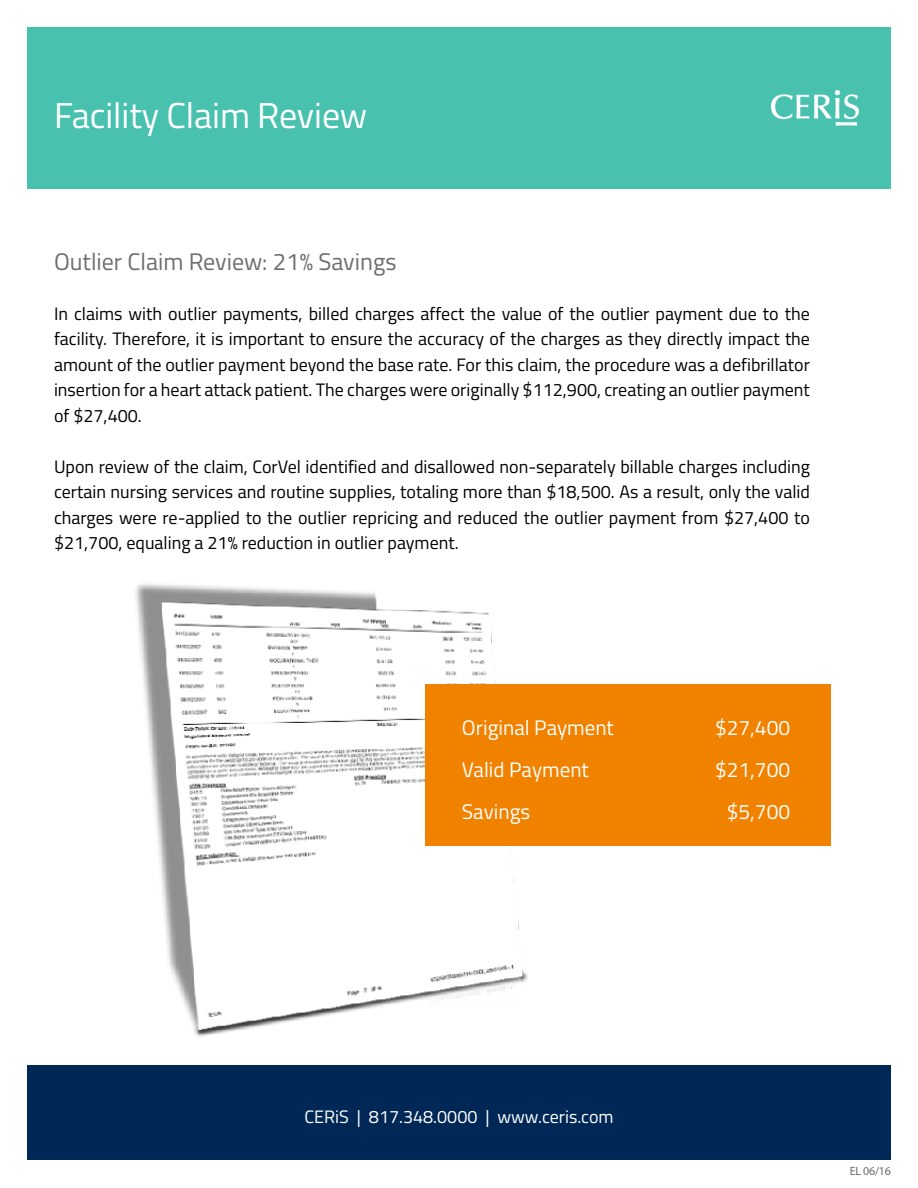
<style>
.page{position:relative;width:918px;height:1188px;background:#fff}
.page>*{position:absolute;margin:0;border:0;box-sizing:border-box;transform-origin:0 0}
.t1{font:36px "Titillium Web";color:#fff}
.t2{font:24px "Titillium Web";color:#6d6e71}
.t3{font:21px/42px "Titillium Web";color:#fff}
.t4{font:18px/25.5px "Titillium Web";color:#000;text-align:justify}
.t5{font:18px "Titillium Web";color:#fff}
.t6{font:12px "Myriad Pro";color:#6d6e71}
</style>
<div class="page">
<div style="left:27px;top:1065px;width:864px;height:95px;background:#002856"></div>
<div style="left:27px;top:27px;width:864px;height:162px;background:#49c1af"></div>
<img style="left:772px;top:90px;width:87px;height:36px">
<img style="left:135px;top:584px;width:393px;height:453px">
<div style="left:426px;top:684px;width:405px;height:162px;background:#f08200"></div>
<h1 class="t1" style="left:54px;top:89px;width:315px">Facility Claim Review</h1>
<h2 class="t2" style="left:54px;top:244px;width:344px">Outlier Claim Review: 21% Savings</h2>
<p class="t4" style="left:54px;top:300px;width:758px">In claims with outlier payments, billed charges affect the value of the outlier payment due to the facility. Therefore, it is important to ensure the accuracy of the charges as they directly impact the amount of the outlier payment beyond the base rate. For this claim, the procedure was a defibrillator insertion for a heart attack patient. The charges were originally $112,900, creating an outlier payment of $27,400.</p>
<p class="t4" style="left:54px;top:453px;width:758px">Upon review of the claim, CorVel identified and disallowed non-separately billable charges including certain nursing services and routine supplies, totaling more than $18,500. As a result, only the valid charges were re-applied to the outlier repricing and reduced the outlier payment from $27,400 to $21,700, equaling a 21% reduction in outlier payment.</p>
<p class="t3" style="left:462px;top:705px;width:154px">Original Payment<br>Valid Payment<br>Savings</p>
<p class="t3" style="left:715px;top:705px;width:77px;text-align:center">$27,400 $21,700 $5,700</p>
<p class="t5" style="left:304px;top:1104px;width:311px">CERiS | 817.348.0000 | www.ceris.com</p>
<p class="t6" style="left:850px;top:1163px;width:43px">EL 06/16</p>
</div>
